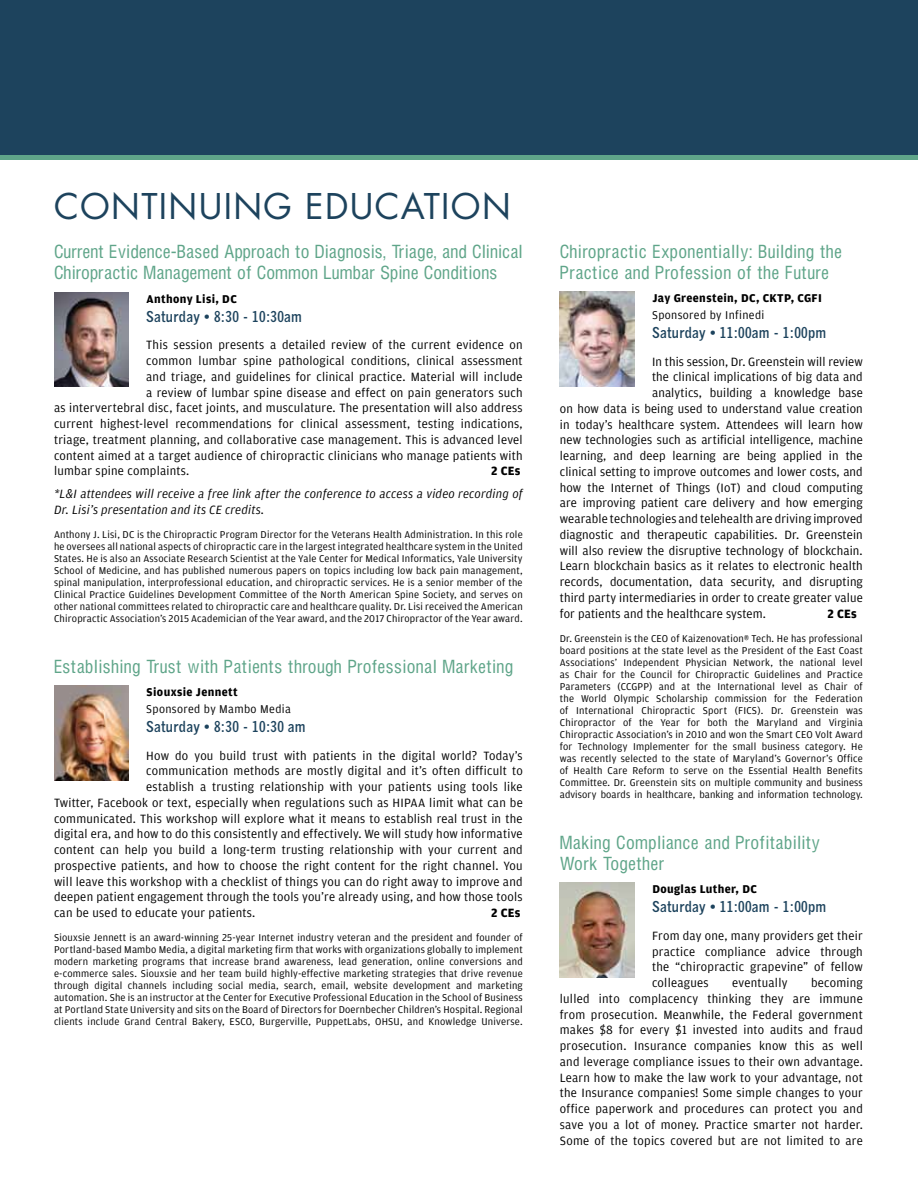
<style>
.page{position:relative;width:918px;height:1188px;background:#fff}
.page>*{position:absolute;margin:0;border:0;box-sizing:border-box;transform-origin:0 0}
.t1{font:34.5px "Futura";letter-spacing:.04em;color:#1d435d}
.t2{font:16.5px/21px "Hallmarke Cond";letter-spacing:.02em;color:#5fa589}
.t3{font:700 condensed 15px "News Gothic";letter-spacing:.02em;color:#1d435d}
.t4{font:12.75px/15.8px "Amplitude";letter-spacing:.02em;color:#000;text-align:justify}
.t5{font:italic 12.75px/15.8px "Amplitude";letter-spacing:.02em;color:#000}
.t6{font:700 12.75px "Amplitude";letter-spacing:.015em;color:#000}
.t7{font:700 12px "Amplitude";letter-spacing:.03em;color:#000}
.t8{font:12px "Amplitude";letter-spacing:.03em;color:#000}
.t9{font:10.5px/12px "Amplitude";letter-spacing:.02em;color:#000;text-align:justify}
</style>
<div class="page">
<div style="left:0;top:0;width:918px;height:158px;background:#1d435d"></div>
<hr style="left:0;top:156px;width:918px;height:4px;background:#5fa589">
<img style="left:560px;top:292px;width:74px;height:94px">
<img style="left:560px;top:883px;width:74px;height:94px">
<img style="left:54px;top:292px;width:74px;height:95px">
<img style="left:54px;top:686px;width:74px;height:94px">
<h1 class="t1" style="left:54px;top:183px;width:458px">CONTINUING EDUCATION</h1>
<p class="t2" style="left:54px;top:241px;width:470px">Current Evidence-Based Approach to Diagnosis, Triage, and Clinical<br>Chiropractic Management of Common Lumbar Spine Conditions</p>
<p class="t7" style="left:147px;top:292px;width:92px">Anthony Lisi, DC</p>
<p class="t3" style="left:146px;top:307px;width:157px">Saturday • 8:30 - 10:30am</p>
<p class="t4" style="left:146px;top:337px;width:378px">This session presents a detailed review of the current evidence on</p>
<p class="t4" style="left:146px;top:353px;width:378px">common lumbar spine pathological conditions, clinical assessment</p>
<p class="t4" style="left:146px;top:369px;width:378px">and triage, and guidelines for clinical practice. Material will include</p>
<p class="t4" style="left:146px;top:385px;width:378px">a review of lumbar spine disease and effect on pain generators such</p>
<p class="t4" style="left:54px;top:400px;width:470px">as intervertebral disc, facet joints, and musculature. The presentation will also address</p>
<p class="t4" style="left:54px;top:416px;width:470px">current highest-level recommendations for clinical assessment, testing indications,</p>
<p class="t4" style="left:54px;top:432px;width:470px">triage, treatment planning, and collaborative case management. This is advanced level</p>
<p class="t4" style="left:54px;top:448px;width:470px">content aimed at a target audience of chiropractic clinicians who manage patients with</p>
<p class="t4" style="left:54px;top:463px;width:137px">lumbar spine complaints.</p>
<p class="t6" style="left:491px;top:464px;width:31px">2 CEs</p>
<p class="t5" style="left:54px;top:486px;width:470px">*L&amp;I attendees will receive a free link after the conference to access a video recording of<br>Dr. Lisi’s presentation and its CE credits.</p>
<p class="t9" style="left:54px;top:528px;width:470px">Anthony J. Lisi, DC is the Chiropractic Program Director for the Veterans Health Administration. In this role he oversees all national aspects of chiropractic care in the largest integrated healthcare system in the United States. He is also an Associate Research Scientist at the Yale Center for Medical Informatics, Yale University School of Medicine, and has published numerous papers on topics including low back pain management, spinal manipulation, interprofessional education, and chiropractic services. He is a senior member of the Clinical Practice Guidelines Development Committee of the North American Spine Society, and serves on other national committees related to chiropractic care and healthcare quality. Dr. Lisi received the American Chiropractic Association’s 2015 Academician of the Year award, and the 2017 Chiropractor of the Year award.</p>
<p class="t2" style="left:54px;top:655px;width:461px">Establishing Trust with Patients through Professional Marketing</p>
<p class="t7" style="left:147px;top:686px;width:93px">Siouxsie Jennett</p>
<p class="t8" style="left:146px;top:702px;width:146px">Sponsored by Mambo Media</p>
<p class="t3" style="left:146px;top:717px;width:161px">Saturday • 8:30 - 10:30 am</p>
<p class="t4" style="left:146px;top:748px;width:378px">How do you build trust with patients in the digital world? Today’s</p>
<p class="t4" style="left:146px;top:763px;width:378px">communication methods are mostly digital and it’s often difficult to</p>
<p class="t4" style="left:146px;top:779px;width:378px">establish a trusting relationship with your patients using tools like</p>
<p class="t4" style="left:54px;top:795px;width:470px">Twitter, Facebook or text, especially when regulations such as HIPAA limit what can be</p>
<p class="t4" style="left:54px;top:811px;width:470px">communicated. This workshop will explore what it means to establish real trust in the</p>
<p class="t4" style="left:54px;top:826px;width:470px">digital era, and how to do this consistently and effectively. We will study how informative</p>
<p class="t4" style="left:54px;top:842px;width:470px">content can help you build a long-term trusting relationship with your current and</p>
<p class="t4" style="left:54px;top:858px;width:470px">prospective patients, and how to choose the right content for the right channel. You</p>
<p class="t4" style="left:54px;top:874px;width:470px">will leave this workshop with a checklist of things you can do right away to improve and</p>
<p class="t4" style="left:54px;top:889px;width:470px">deepen patient engagement through the tools you’re already using, and how those tools</p>
<p class="t4" style="left:54px;top:905px;width:203px">can be used to educate your patients.</p>
<p class="t6" style="left:491px;top:906px;width:31px">2 CEs</p>
<p class="t9" style="left:54px;top:932px;width:470px">Siouxsie Jennett is an award-winning 25-year Internet industry veteran and the president and founder of Portland-based Mambo Media, a digital marketing firm that works with organizations globally to implement modern marketing programs that increase brand awareness, lead generation, online conversions and e-commerce sales. Siouxsie and her team build highly-effective marketing strategies that drive revenue through digital channels including social media, search, email, website development and marketing automation. She is an instructor at the Center for Executive Professional Education in the School of Business at Portland State University and sits on the Board of Directors for Doernbecher Children’s Hospital. Regional clients include Grand Central Bakery, ESCO, Burgerville, PuppetLabs, OHSU, and Knowledge Universe.</p>
<p class="t2" style="left:560px;top:240px;width:284px">Chiropractic Exponentially: Building the<br>Practice and Profession of the Future</p>
<p class="t7" style="left:652px;top:291px;width:171px">Jay Greenstein, DC, CKTP, CGFI</p>
<p class="t8" style="left:652px;top:308px;width:114px">Sponsored by Infinedi</p>
<p class="t3" style="left:652px;top:323px;width:176px">Saturday • 11:00am - 1:00pm</p>
<p class="t4" style="left:652px;top:354px;width:212px">In this session, Dr. Greenstein will review</p>
<p class="t4" style="left:652px;top:369px;width:212px">the clinical implications of big data and</p>
<p class="t4" style="left:652px;top:385px;width:212px">analytics, building a knowledge base</p>
<p class="t4" style="left:560px;top:401px;width:304px">on how data is being used to understand value creation</p>
<p class="t4" style="left:560px;top:417px;width:304px">in today’s healthcare system. Attendees will learn how</p>
<p class="t4" style="left:560px;top:432px;width:304px">new technologies such as artificial intelligence, machine</p>
<p class="t4" style="left:560px;top:448px;width:304px">learning, and deep learning are being applied in the</p>
<p class="t4" style="left:560px;top:464px;width:304px">clinical setting to improve outcomes and lower costs, and</p>
<p class="t4" style="left:560px;top:480px;width:304px">how the Internet of Things (IoT) and cloud computing</p>
<p class="t4" style="left:560px;top:495px;width:304px">are improving patient care delivery and how emerging</p>
<p class="t4" style="left:560px;top:511px;width:304px">wearable technologies and telehealth are driving improved</p>
<p class="t4" style="left:560px;top:527px;width:304px">diagnostic and therapeutic capabilities. Dr. Greenstein</p>
<p class="t4" style="left:560px;top:543px;width:304px">will also review the disruptive technology of blockchain.</p>
<p class="t4" style="left:560px;top:558px;width:304px">Learn blockchain basics as it relates to electronic health</p>
<p class="t4" style="left:560px;top:574px;width:305px">records, documentation, data security, and disrupting</p>
<p class="t4" style="left:560px;top:590px;width:305px">third party intermediaries in order to create greater value</p>
<p class="t4" style="left:560px;top:606px;width:208px">for patients and the healthcare system.</p>
<p class="t6" style="left:827px;top:606px;width:31px">2 CEs</p>
<p class="t9" style="left:560px;top:632px;width:305px">Dr. Greenstein is the CEO of Kaizenovation® Tech. He has professional board positions at the state level as the President of the East Coast Associations’ Independent Physician Network, the national level as Chair for the Council for Chiropractic Guidelines and Practice Parameters (CCGPP) and at the International level as Chair of the World Olympic Scholarship commission for the Federation of International Chiropractic Sport (FICS). Dr. Greenstein was Chiropractor of the Year for both the Maryland and Virginia Chiropractic Association’s in 2010 and won the Smart CEO Volt Award for Technology Implementer for the small business category. He was recently selected to the state of Maryland’s Governor’s Office of Health Care Reform to serve on the Essential Health Benefits Committee. Dr. Greenstein sits on multiple community and business advisory boards in healthcare, banking and information technology.</p>
<p class="t2" style="left:560px;top:831px;width:262px">Making Compliance and Profitability<br>Work Together</p>
<p class="t7" style="left:652px;top:882px;width:106px">Douglas Luther, DC</p>
<p class="t3" style="left:652px;top:897px;width:176px">Saturday • 11:00am - 1:00pm</p>
<p class="t4" style="left:652px;top:928px;width:212px">From day one, many providers get their practice compliance advice through the “chiropractic grapevine” of fellow colleagues</p>
<p class="t4" style="left:560px;top:975px;width:305px;text-indent:251px">becoming lulled into complacency thinking they are immune from prosecution. Meanwhile, the Federal government makes $8 for every $1 invested into audits and fraud prosecution. Insurance companies know this as well and leverage compliance issues to their own advantage.<br>Learn how to make the law work to your advantage, not the Insurance companies! Some simple changes to your office paperwork and procedures can protect you and save you a lot of money. Practice smarter not harder.<br>Some of the topics covered but are not limited to are</p>
<p class="t4" style="left:732px;top:975px;width:57px">eventually</p>
</div>
